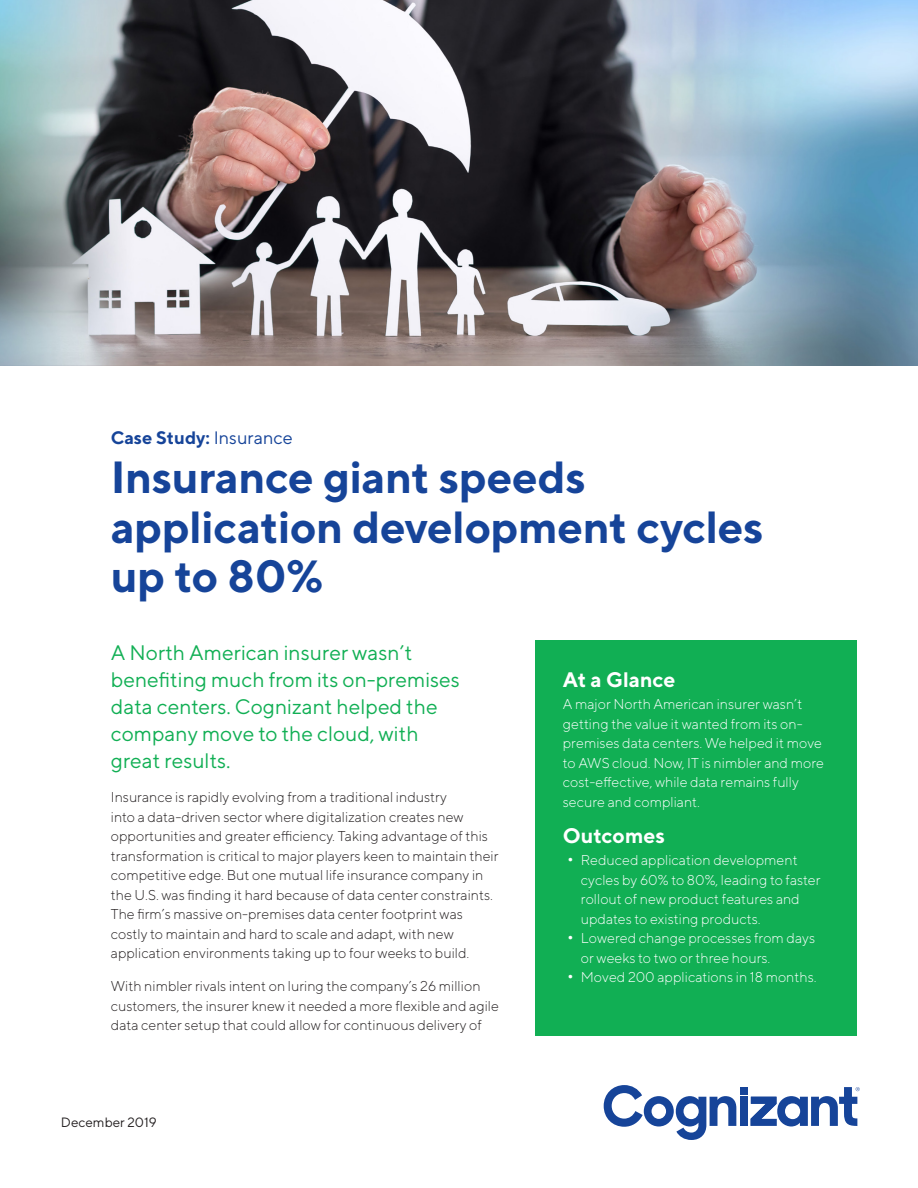
<style>
.page{position:relative;width:918px;height:1188px;background:#fff}
.page>*{position:absolute;margin:0;border:0;box-sizing:border-box;transform-origin:0 0}
.Service_line_12_18{font:700 45px/49.5px "TT Norms";letter-spacing:-.005em;color:#164499}
.Page_subheadline_14{font:21px/27px "TT Norms";color:#11af54}
.Callout_Box_Headline{font:700 21px "TT Norms";color:#fff}
.Service_line_12_18-2{font:700 18px "TT Norms";color:#164499}
.Body_9_5_13{font:300 14.25px/19.5px "TT Norms";color:#231f20}
.Body_9_5_13-2{font:300 14.25px/19.5px "TT Norms";color:#fff}
.Folio_left_8_10{font:13.5px "TT Norms";color:#231f20}
.s1{font-weight:400}
.s2{font-weight:700}
</style>
<div class="page">
<img style="left:0;top:0;width:918px;height:366px">
<div style="left:536px;top:640px;width:321px;height:396px;background:#11af54"></div>
<div style="left:740px;top:1087px;width:8px;height:7px;background:#164499"></div>
<div style="left:740px;top:1097px;width:8px;height:29px;background:#164499"></div>
<svg style="left:604px;top:1085px;width:132px;height:55px"></svg>
<svg style="left:751px;top:1087px;width:109px;height:40px"></svg>
<p class="Service_line_12_18-2" style="left:111px;top:426px;width:184px">Case Study: <span class="s1">Insurance</span></p>
<p class="Service_line_12_18" style="left:111px;top:452px;width:654px">Insurance giant speeds application development cycles up to 80%</p>
<p class="Page_subheadline_14" style="left:111px;top:639px;width:351px">A North American insurer wasn’t benefiting much from its on-premises data centers. Cognizant helped the company move to the cloud, with great results.</p>
<p class="Body_9_5_13" style="left:111px;top:787px;width:389px">Insurance is rapidly evolving from a traditional industry<br>into a data-driven sector where digitalization creates new opportunities and greater efficiency. Taking advantage of this transformation is critical to major players keen to maintain their competitive edge. But one mutual life insurance company in the U.S. was finding it hard because of data center constraints.<br>The firm’s massive on-premises data center footprint was costly to maintain and hard to scale and adapt, with new application environments taking up to four weeks to build.</p>
<p class="Body_9_5_13" style="left:111px;top:976px;width:390px">With nimbler rivals intent on luring the company’s 26 million customers, the insurer knew it needed a more flexible and agile data center setup that could allow for continuous delivery of</p>
<p class="Folio_left_8_10" style="left:61px;top:1114px;width:97px">December 2019</p>
<p class="Callout_Box_Headline" style="left:563px;top:666px;width:114px">At a Glance</p>
<p class="Body_9_5_13-2" style="left:563px;top:694px;width:263px">A major North American insurer wasn’t getting the value it wanted from its on&shy;premises data centers. We helped it move to AWS cloud. Now, IT is nimbler and more cost-effective, while data remains fully secure and compliant.</p>
<p class="Callout_Box_Headline" style="left:563px;top:822px;width:104px">Outcomes</p>
<p class="Body_9_5_13-2" style="left:581px;top:850px;width:241px;text-indent:-14px"><span class="s2">•</span> Reduced application development cycles by 60% to 80%, leading to faster rollout of new product features and updates to existing products.</p>
<p class="Body_9_5_13-2" style="left:581px;top:928px;width:236px;text-indent:-14px"><span class="s2">•</span> Lowered change processes from days or weeks to two or three hours.</p>
<p class="Body_9_5_13-2" style="left:567px;top:967px;width:251px"><span class="s2">•</span> Moved 200 applications in 18 months.</p>
</div>
